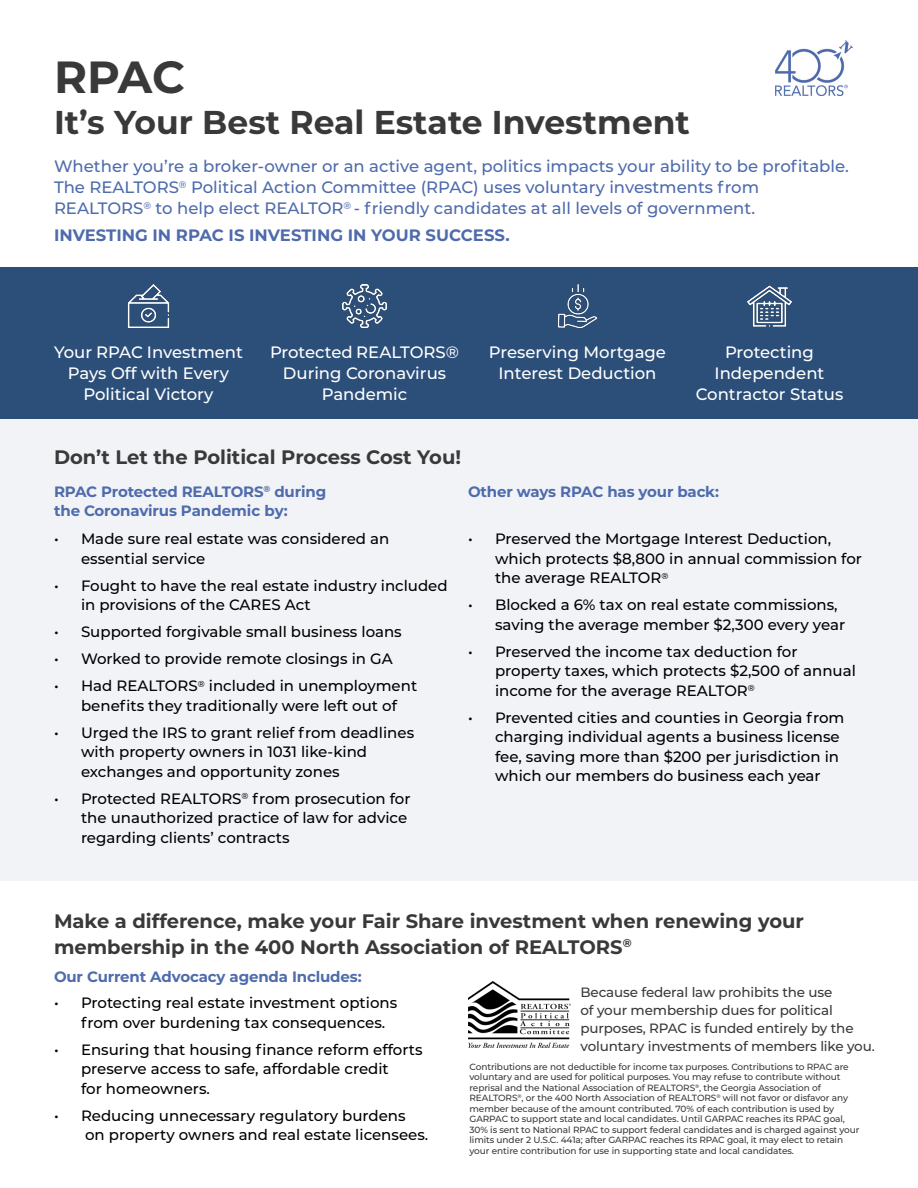
<style>
.page{position:relative;width:918px;height:1188px;background:#fff}
.page>*{position:absolute;margin:0;border:0;box-sizing:border-box;transform-origin:0 0}
.t1{font:700 45px "Montserrat";color:#393939}
.t2{font:700 33px "Montserrat";color:#393939}
.t3{font:700 19.5px/25.5px "Montserrat";color:#393939}
.t4{font:500 16.5px/21px "Montserrat";color:#4e6bac}
.t5{font:500 16.5px/21px "Montserrat";color:#fff;text-align:center}
.t6{font:700 16.5px "Montserrat";color:#4e6bac}
.t7{font:500 15px/19.5px "Montserrat";color:#000}
.t8{font:700 15px/19.5px "Montserrat";letter-spacing:-.01em;color:#4e6bac}
.t9{font:500 13.5px/18px "Montserrat";letter-spacing:-.01em;color:#393939}
.t10{font:500 9px/10.5px "Montserrat";letter-spacing:-.01em;color:#393939}
</style>
<div class="page">
<div style="left:0;top:418px;width:918px;height:463px;background:#f2f3f7"></div>
<img style="left:775px;top:40px;width:77px;height:55px">
<div style="left:0;top:267px;width:918px;height:151px;background:#2c4f79"></div>
<img style="left:127px;top:285px;width:43px;height:43px">
<img style="left:343px;top:285px;width:43px;height:43px">
<img style="left:558px;top:285px;width:40px;height:43px">
<img style="left:748px;top:285px;width:43px;height:42px">
<img style="left:468px;top:982px;width:102px;height:65px">
<p class="t1" style="left:54px;top:45px;width:132px">RPAC</p>
<p class="t2" style="left:54px;top:98px;width:638px">It’s Your Best Real Estate Investment</p>
<p class="t4" style="left:54px;top:155px;width:797px">Whether you’re a broker-owner or an active agent, politics impacts your ability to be profitable.<br>The REALTORS<sup>®</sup> Political Action Committee (RPAC) uses voluntary investments from<br>REALTORS<sup>®</sup> to help elect REALTOR<sup>®</sup> - friendly candidates at all levels of government.</p>
<p class="t6" style="left:54px;top:223px;width:457px">INVESTING IN RPAC IS INVESTING IN YOUR SUCCESS.</p>
<p class="t5" style="left:54px;top:341px;width:191px">Your RPAC Investment</p>
<p class="t5" style="left:68px;top:362px;width:163px">Pays Off with Every<br>Political Victory</p>
<p class="t5" style="left:270px;top:341px;width:191px">Protected REALTORS®</p>
<p class="t5" style="left:283px;top:362px;width:165px">During Coronavirus</p>
<p class="t5" style="left:322px;top:383px;width:87px">Pandemic</p>
<p class="t3" style="left:54px;top:443px;width:409px">Don’t Let the Political Process Cost You!</p>
<p class="t5" style="left:489px;top:341px;width:179px">Preserving Mortgage</p>
<p class="t5" style="left:498px;top:362px;width:160px">Interest Deduction</p>
<p class="t5" style="left:715px;top:341px;width:111px">Protecting<br>Independent</p>
<p class="t5" style="left:696px;top:383px;width:149px">Contractor Status</p>
<p class="t8" style="left:54px;top:481px;width:274px">RPAC Protected REALTORS<sup>®</sup> during the Coronavirus Pandemic by:</p>
<p class="t8" style="left:468px;top:481px;width:253px">Other ways RPAC has your back:</p>
<p class="t7" style="left:81px;top:529px;width:310px;text-indent:-27px">• Made sure real estate was considered an essential service</p>
<p class="t7" style="left:81px;top:575px;width:368px;text-indent:-27px">• Fought to have the real estate industry included in provisions of the CARES Act</p>
<p class="t7" style="left:54px;top:622px;width:349px">• Supported forgivable small business loans</p>
<p class="t7" style="left:54px;top:649px;width:340px">• Worked to provide remote closings in GA</p>
<p class="t7" style="left:54px;top:676px;width:365px;text-align:center">• Had REALTORS<sup>®</sup> included in unemployment benefits they traditionally were left out of</p>
<p class="t7" style="left:81px;top:722px;width:335px;text-indent:-27px">• Urged the IRS to grant relief from deadlines with property owners in 1031 like-kind exchanges and opportunity zones</p>
<p class="t7" style="left:81px;top:788px;width:331px;text-indent:-27px">• Protected REALTORS<sup>®</sup> from prosecution for the unauthorized practice of law for advice regarding clients’ contracts</p>
<p class="t7" style="left:495px;top:529px;width:369px;text-indent:-27px">• Preserved the Mortgage Interest Deduction, which protects $8,800 in annual commission for the average REALTOR<sup>®</sup></p>
<p class="t7" style="left:495px;top:595px;width:352px;text-indent:-27px">• Blocked a 6% tax on real estate commissions, saving the average member $2,300 every year</p>
<p class="t7" style="left:495px;top:641px;width:362px;text-indent:-27px">• Preserved the income tax deduction for property taxes, which protects $2,500 of annual income for the average REALTOR<sup>®</sup></p>
<p class="t7" style="left:495px;top:707px;width:351px;text-indent:-27px">• Prevented cities and counties in Georgia from charging individual agents a business license fee, saving more than $200 per jurisdiction in which our members do business each year</p>
<p class="t3" style="left:54px;top:908px;width:751px">Make a difference, make your Fair Share investment when renewing your membership in the 400 North Association of REALTORS<sup>®</sup></p>
<p class="t8" style="left:54px;top:966px;width:309px">Our Current Advocacy agenda Includes:</p>
<p class="t7" style="left:81px;top:993px;width:318px;text-indent:-27px">• Protecting real estate investment options from over burdening tax consequences.</p>
<p class="t7" style="left:81px;top:1039px;width:343px;text-indent:-27px">• Ensuring that housing finance reform efforts preserve access to safe, affordable credit<br>for homeowners.</p>
<p class="t7" style="left:85px;top:1105px;width:345px;text-indent:-31px">• Reducing unnecessary regulatory burdens on property owners and real estate licensees.</p>
<p class="t9" style="left:580px;top:982px;width:296px">Because federal law prohibits the use<br>of your membership dues for political purposes, RPAC is funded entirely by the voluntary investments of members like you.</p>
<p class="t10" style="left:470px;top:1061px;width:392px">Contributions are not deductible for income tax purposes. Contributions to RPAC are voluntary and are used for political purposes. You may refuse to contribute without reprisal and the National Association of REALTORS<sup>®</sup>, the Georgia Association of REALTORS<sup>®</sup>, or the 400 North Association of REALTORS<sup>®</sup> will not favor or disfavor any member because of the amount contributed. 70% of each contribution is used by GARPAC to support state and local candidates. Until GARPAC reaches its RPAC goal, 30% is sent to National RPAC to support federal candidates and is charged against your</p>
<p class="t10" style="left:470px;top:1134px;width:375px">limits under 2 U.S.C. 441a; after GARPAC reaches its RPAC goal, it may elect to retain your entire contribution for use in supporting state and local candidates.</p>
</div>
